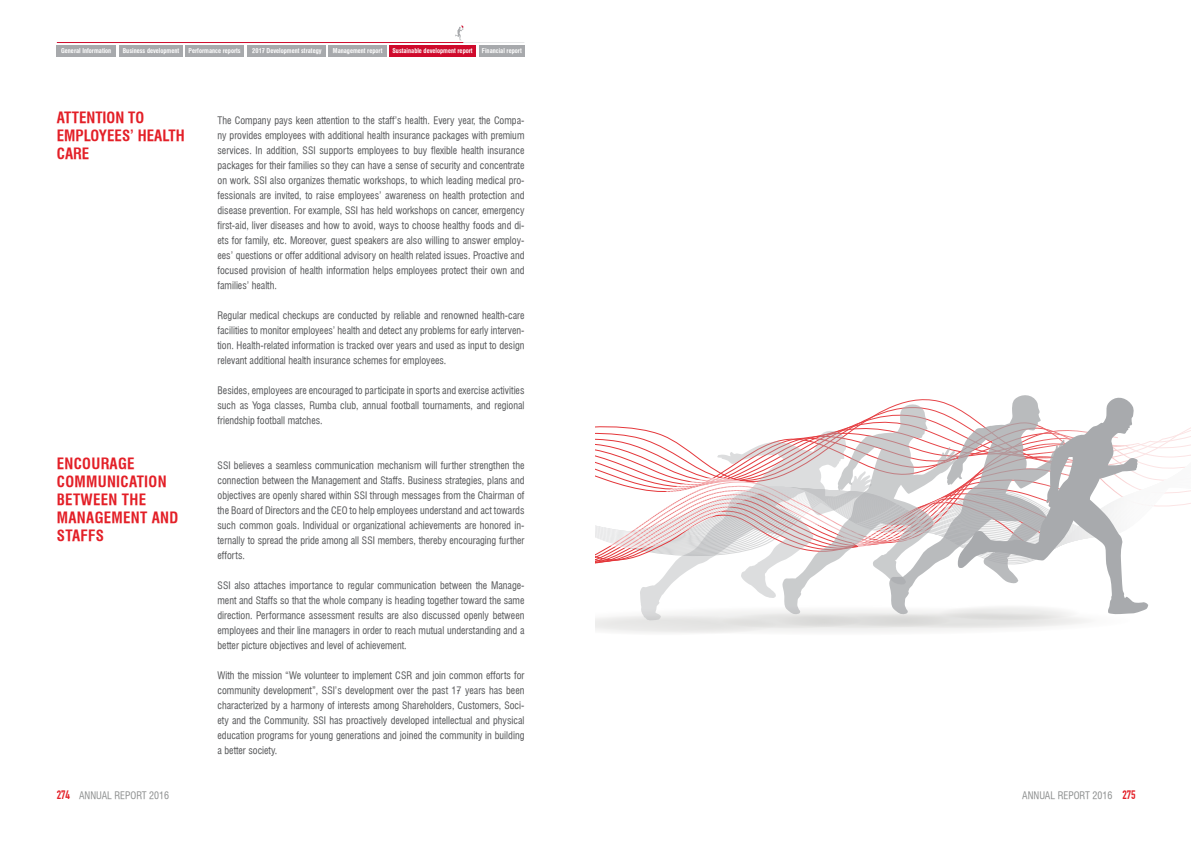
<style>
.page{position:relative;width:1191px;height:842px;background:#fff}
.page>*{position:absolute;margin:0;border:0;box-sizing:border-box;transform-origin:0 0}
.t1{font:700 15px/18px "UVN Hong Ha Hep";letter-spacing:.02em;color:#e31f27}
.t2{font:700 15px/18px "UVN Hong Ha Hep";color:#e31f27}
.t3{font:10px/15px "UVN Hong Ha Hep";color:#58595b;text-align:justify}
.t4{font:10px "UVN Hong Ha Hep";color:#8e9090}
.t5{font:700 6.4px "UVN Hong Ha Hep";color:#fff}
.s1{font-family:"DIN Condensed";font-weight:700;font-size:12px;color:#e31f27}
</style>
<div class="page">
<svg style="left:1148px;top:438px;width:43px;height:69px"></svg>
<svg style="left:1129px;top:402px;width:19px;height:212px"></svg>
<svg style="left:595px;top:395px;width:534px;height:238px"></svg>
<svg style="left:640px;top:431px;width:231px;height:189px"></svg>
<div style="left:57px;top:45px;width:59px;height:12px;background:#a7a9ac"></div>
<div style="left:119px;top:45px;width:64px;height:12px;background:#a7a9ac"></div>
<div style="left:185px;top:45px;width:59px;height:12px;background:#a7a9ac"></div>
<div style="left:247px;top:45px;width:79px;height:12px;background:#a7a9ac"></div>
<div style="left:329px;top:45px;width:58px;height:12px;background:#a7a9ac"></div>
<div style="left:390px;top:45px;width:86px;height:12px;background:#cf0a2c"></div>
<div style="left:479px;top:45px;width:45px;height:12px;background:#a7a9ac"></div>
<hr style="left:57px;top:42px;width:467px;height:1px;background:#e6e7e8">
<hr style="left:57px;top:42px;width:406px;height:1px;background:#cf0a2c">
<svg style="left:455px;top:25px;width:8px;height:15px"></svg>
<p class="t5" style="left:61px;top:46px;width:52px">General Information</p>
<p class="t5" style="left:123px;top:46px;width:58px">Business development</p>
<p class="t5" style="left:189px;top:46px;width:54px">Performance reports</p>
<p class="t5" style="left:252px;top:46px;width:71px">2017 Development strategy</p>
<p class="t5" style="left:333px;top:46px;width:51px">Management report</p>
<p class="t5" style="left:392px;top:46px;width:82px">Sustainable development report</p>
<p class="t5" style="left:482px;top:46px;width:41px">Financial report</p>
<h1 class="t2" style="left:57px;top:107px;width:129px">ATTENTION TO<br>EMPLOYEES’ HEALTH<br>CARE</h1>
<h1 class="t1" style="left:57px;top:454px;width:123px">ENCOURAGE<br>COMMUNICATION<br>BETWEEN THE<br>MANAGEMENT AND<br>STAFFS</h1>
<p class="t3" style="left:217px;top:113px;width:308px">The Company pays keen attention to the staff’s health. Every year, the Compa&shy;ny provides employees with additional health insurance packages with premium services. In addition, SSI supports employees to buy flexible health insurance packages for their families so they can have a sense of security and concentrate on work. SSI also organizes thematic workshops, to which leading medical pro&shy;fessionals are invited, to raise employees’ awareness on health protection and disease prevention. For example, SSI has held workshops on cancer, emergency first-aid, liver diseases and how to avoid, ways to choose healthy foods and di&shy;ets for family, etc. Moreover, guest speakers are also willing to answer employ&shy;ees’ questions or offer additional advisory on health related issues. Proactive and focused provision of health information helps employees protect their own and families’ health.</p>
<p class="t3" style="left:217px;top:308px;width:308px">Regular medical checkups are conducted by reliable and renowned health-care facilities to monitor employees’ health and detect any problems for early interven&shy;tion. Health-related information is tracked over years and used as input to design relevant additional health insurance schemes for employees.</p>
<p class="t3" style="left:217px;top:383px;width:308px">Besides, employees are encouraged to participate in sports and exercise activities such as Yoga classes, Rumba club, annual football tournaments, and regional friendship football matches.</p>
<p class="t3" style="left:217px;top:458px;width:308px">SSI believes a seamless communication mechanism will further strengthen the connection between the Management and Staffs. Business strategies, plans and objectives are openly shared within SSI through messages from the Chairman of the Board of Directors and the CEO to help employees understand and act towards such common goals. Individual or organizational achievements are honored in&shy;ternally to spread the pride among all SSI members, thereby encouraging further efforts.</p>
<p class="t3" style="left:217px;top:578px;width:308px">SSI also attaches importance to regular communication between the Manage&shy;ment and Staffs so that the whole company is heading together toward the same direction. Performance assessment results are also discussed openly between employees and their line managers in order to reach mutual understanding and a better picture objectives and level of achievement.</p>
<p class="t3" style="left:217px;top:668px;width:308px">With the mission “We volunteer to implement CSR and join common efforts for community development”, SSI’s development over the past 17 years has been characterized by a harmony of interests among Shareholders, Customers, Soci&shy;ety and the Community. SSI has proactively developed intellectual and physical education programs for young generations and joined the community in building a better society.</p>
<p class="t4" style="left:57px;top:789px;width:114px"><span class="s1">274</span> ANNUAL REPORT 2016</p>
<p class="t4" style="left:1022px;top:789px;width:115px">ANNUAL REPORT 2016 <span class="s1">275</span></p>
</div>
